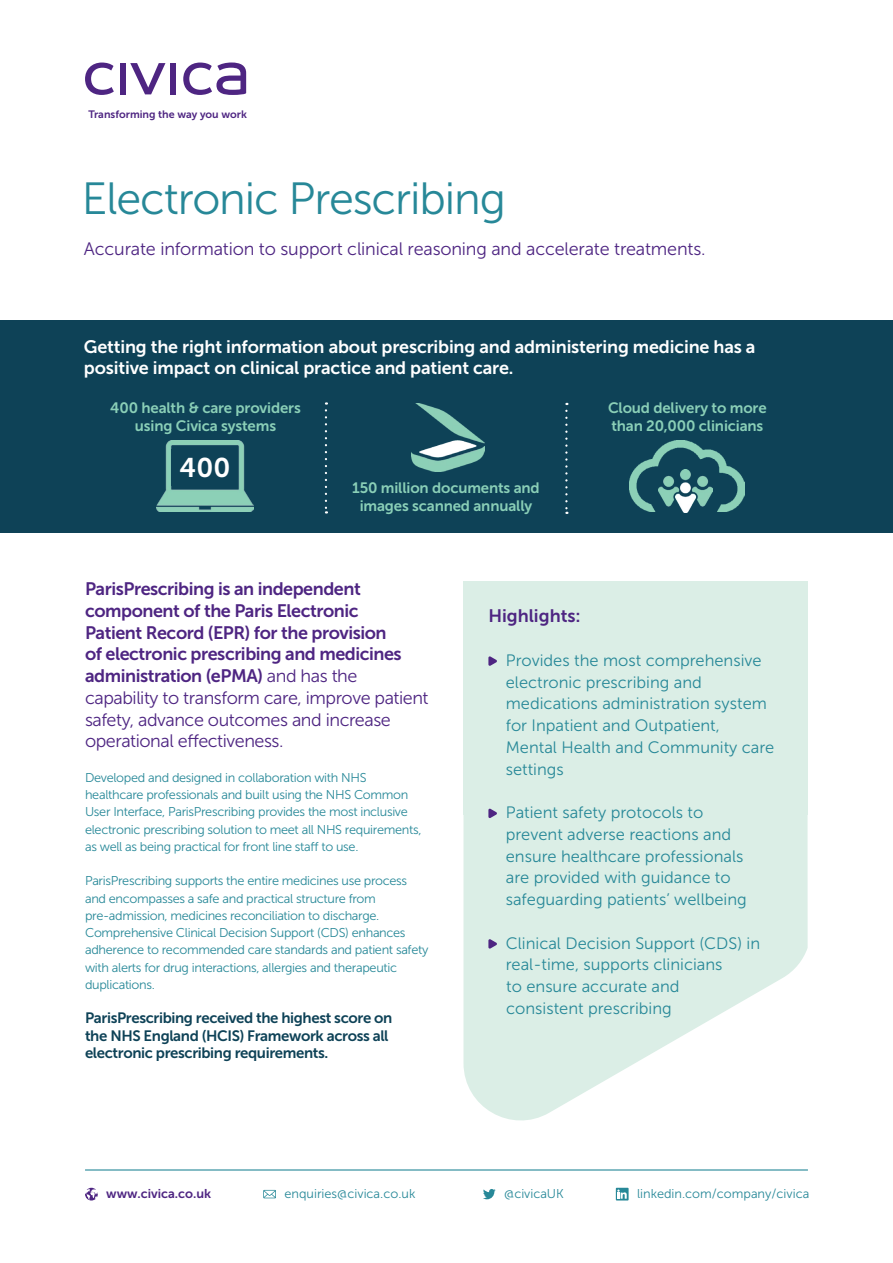
<style>
.page{position:relative;width:893px;height:1263px;background:#fff}
.page>*{position:absolute;margin:0;border:0;box-sizing:border-box;transform-origin:0 0}
.t1{font:45px "Museo Sans 300";letter-spacing:-.025em;color:#278898}
.t2{font:27px "Museo Sans 700";color:#fff}
.t3{font:18px/21.8px "Museo Sans 300";letter-spacing:-.025em;color:#4e2582}
.t4{font:18px/21.8px "Museo Sans 700";letter-spacing:-.025em;color:#4e2582}
.t5{font:18px/21px "Museo Sans 700";letter-spacing:-.01em;color:#fff}
.t6{font:18px "Museo Sans 700";color:#4e2582}
.t7{font:16.5px/21.8px "Museo Sans 300";color:#278898}
.t8{font:15px/18px "Museo Sans 700";letter-spacing:-.01em;color:#8acfb7;text-align:center}
.t9{font:15px/17.2px "Museo Sans 700";letter-spacing:-.025em;color:#0e4257}
.t10{font:12.75px/17.2px "Museo Sans 300";letter-spacing:-.025em;color:#278898}
.t11{font:12.75px "Museo Sans 300";color:#278898}
.t12{font:12.75px "Museo Sans 700";color:#4e2582}
.t13{font:10.65px "Museo Sans 700";color:#4e2582}
.s1{font-family:"Museo Sans 300"}
</style>
<div class="page">
<svg style="left:85px;top:63px;width:29px;height:32px"></svg>
<div style="left:170px;top:63px;width:6px;height:31px;background:#4e2582"></div>
<div style="left:120px;top:63px;width:6px;height:31px;background:#4e2582"></div>
<svg style="left:130px;top:63px;width:35px;height:31px"></svg>
<svg style="left:183px;top:63px;width:63px;height:32px"></svg>
<hr style="left:85px;top:1169px;width:723px;height:1px;background:#278898">
<div style="left:616px;top:1188px;width:13px;height:12px;background:#278898"></div>
<svg style="left:617px;top:1189px;width:10px;height:10px"></svg>
<svg style="left:85px;top:1188px;width:13px;height:12px"></svg>
<svg style="left:263px;top:1190px;width:13px;height:8px"></svg>
<svg style="left:483px;top:1189px;width:13px;height:10px"></svg>
<div style="left:0;top:320px;width:893px;height:213px;background:#0e4257"></div>
<div style="left:463px;top:581px;width:345px;height:234px;background:#dbeee6"></div>
<svg style="left:463px;top:815px;width:345px;height:306px;fill:#dbeee6"></svg>
<svg style="left:488px;top:656px;width:9px;height:10px"></svg>
<svg style="left:488px;top:808px;width:9px;height:10px"></svg>
<svg style="left:488px;top:939px;width:9px;height:10px"></svg>
<svg style="left:325px;top:402px;width:2px;height:111px"></svg>
<svg style="left:565px;top:411px;width:3px;height:103px"></svg>
<img style="left:412px;top:403px;width:72px;height:69px">
<img style="left:156px;top:441px;width:97px;height:71px">
<div style="left:172px;top:449px;width:66px;height:36px;background:#0e4257"></div>
<img style="left:629px;top:441px;width:115px;height:70px">
<p class="t13" style="left:89px;top:108px;width:160px">Transforming the way you work</p>
<h1 class="t1" style="left:82px;top:175px;width:425px">Electronic Prescribing</h1>
<h3 class="t3" style="left:84px;top:238px;width:623px">Accurate information to support clinical reasoning and accelerate treatments.</h3>
<h3 class="t5" style="left:84px;top:336px;width:673px">Getting the right information about prescribing and administering medicine has a positive impact on clinical practice and patient care.</h3>
<p class="t8" style="left:110px;top:399px;width:192px">400 health &amp; care providers using Civica systems</p>
<h2 class="t2" style="left:180px;top:453px;width:52px">400</h2>
<p class="t8" style="left:352px;top:479px;width:189px">150 million documents and images scanned annually</p>
<p class="t8" style="left:608px;top:399px;width:160px;text-align:left">Cloud delivery to more than 20,000 clinicians</p>
<h3 class="t4" style="left:85px;top:578px;width:318px">ParisPrescribing is an independent component of the Paris Electronic Patient Record (EPR) for the provision of electronic prescribing and medicines administration (ePMA) <span class="s1">and has the</span></h3>
<h3 class="t3" style="left:85px;top:687px;width:345px">capability to transform care, improve patient safety, advance outcomes and increase operational effectiveness.</h3>
<p class="t10" style="left:85px;top:769px;width:338px">Developed and designed in collaboration with NHS healthcare professionals and built using the NHS Common User Interface, ParisPrescribing provides the most inclusive electronic prescribing solution to meet all NHS requirements, as well as being practical for front line staff to use.</p>
<p class="t10" style="left:85px;top:872px;width:345px">ParisPrescribing supports the entire medicines use process and encompasses a safe and practical structure from pre-admission, medicines reconciliation to discharge.<br>Comprehensive Clinical Decision Support (CDS) enhances adherence to recommended care standards and patient safety with alerts for drug interactions, allergies and therapeutic duplications.</p>
<p class="t9" style="left:85px;top:1009px;width:309px">ParisPrescribing received the highest score on the NHS England (HCIS) Framework across all electronic prescribing requirements.</p>
<h3 class="t6" style="left:488px;top:605px;width:94px">Highlights:</h3>
<p class="t7" style="left:506px;top:649px;width:270px">Provides the most comprehensive electronic prescribing and medications administration system for Inpatient and Outpatient,<br>Mental Health and Community care settings</p>
<p class="t7" style="left:506px;top:802px;width:243px">Patient safety protocols to prevent adverse reactions and ensure healthcare professionals are provided with guidance to safeguarding patients’ wellbeing</p>
<p class="t7" style="left:506px;top:932px;width:256px">Clinical Decision Support (CDS) in real-time, supports clinicians<br>to ensure accurate and consistent prescribing</p>
<p class="t12" style="left:106px;top:1186px;width:106px">www.civica.co.uk</p>
<p class="t11" style="left:284px;top:1186px;width:132px">enquiries@civica.co.uk</p>
<p class="t11" style="left:504px;top:1186px;width:61px">@civicaUK</p>
<p class="t11" style="left:637px;top:1186px;width:174px">linkedin.com/company/civica</p>
</div>
